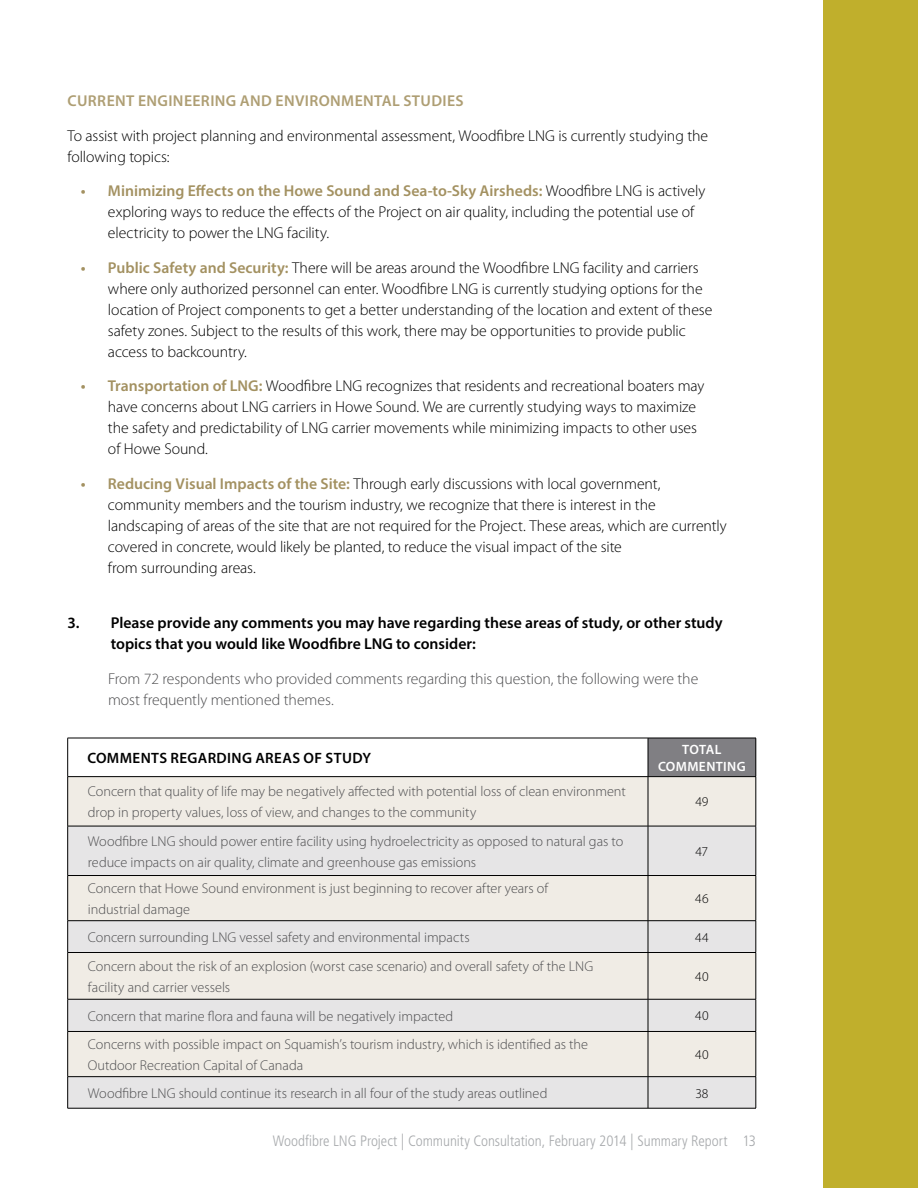
<style>
.page{position:relative;width:918px;height:1188px;background:#fff}
.page>*{position:absolute;margin:0;border:0;box-sizing:border-box;transform-origin:0 0}
.t1{font:300 15.75px/21px "Myriad Pro";letter-spacing:-.005em;color:#000}
.t2{font:600 15.75px/21px "Myriad Pro";color:#000}
.t3{font:300 15.75px/21px "Myriad Pro";letter-spacing:-.005em;color:#4d4d4f}
.t4{font:600 15.75px "Myriad Pro";letter-spacing:.025em;color:#ae9e73}
.t5{font:300 condensed 15px "Frutiger";letter-spacing:-.005em;color:#a8aaad}
.t6{font:600 15px "Myriad Pro";letter-spacing:.025em;color:#000}
.t7{font:300 14.25px/21px "Myriad Pro";letter-spacing:-.005em;color:#4d4d4f}
.t8{font:300 13.5px "Myriad Pro";letter-spacing:.015em;color:#000}
.t9{font:600 13.5px/16.5px "Myriad Pro";letter-spacing:.025em;color:#fff;text-align:center}
.s1{font-weight:600;color:#a39161}
.s2{font-size:16.5px}
</style>
<div class="page">
<div style="left:824px;top:0;width:94px;height:1188px;background:#c0af2c"></div>
<div style="left:648px;top:738px;width:108px;height:39px;background:#807f83"></div>
<div style="left:68px;top:777px;width:688px;height:49px;background:#f0ece5"></div>
<svg style="left:68px;top:827px;width:688px;height:281px;background:#e9e7e4"></svg>
<hr style="left:67px;top:826px;width:1px;height:49px;background:#000">
<hr style="left:648px;top:826px;width:1px;height:49px;background:#000">
<hr style="left:756px;top:826px;width:1px;height:49px;background:#000">
<hr style="left:68px;top:875px;width:580px;height:1px;background:#000">
<hr style="left:67px;top:876px;width:1px;height:45px;background:#000">
<hr style="left:648px;top:875px;width:108px;height:1px;background:#000">
<hr style="left:648px;top:876px;width:1px;height:45px;background:#000">
<hr style="left:756px;top:876px;width:1px;height:45px;background:#000">
<hr style="left:68px;top:920px;width:580px;height:1px;background:#000">
<hr style="left:67px;top:921px;width:1px;height:31px;background:#000">
<hr style="left:648px;top:920px;width:108px;height:1px;background:#000">
<hr style="left:648px;top:921px;width:1px;height:31px;background:#000">
<hr style="left:756px;top:921px;width:1px;height:31px;background:#000">
<hr style="left:68px;top:952px;width:580px;height:1px;background:#000">
<hr style="left:67px;top:953px;width:1px;height:46px;background:#000">
<hr style="left:648px;top:952px;width:108px;height:1px;background:#000">
<hr style="left:648px;top:953px;width:1px;height:46px;background:#000">
<hr style="left:756px;top:953px;width:1px;height:46px;background:#000">
<hr style="left:68px;top:999px;width:580px;height:1px;background:#000">
<hr style="left:67px;top:999px;width:1px;height:32px;background:#000">
<hr style="left:648px;top:999px;width:108px;height:1px;background:#000">
<hr style="left:648px;top:999px;width:1px;height:32px;background:#000">
<hr style="left:756px;top:999px;width:1px;height:32px;background:#000">
<hr style="left:68px;top:1031px;width:580px;height:1px;background:#000">
<hr style="left:67px;top:1032px;width:1px;height:44px;background:#000">
<hr style="left:648px;top:1031px;width:108px;height:1px;background:#000">
<hr style="left:648px;top:1032px;width:1px;height:44px;background:#000">
<hr style="left:756px;top:1032px;width:1px;height:44px;background:#000">
<hr style="left:68px;top:1076px;width:580px;height:1px;background:#000">
<hr style="left:67px;top:1077px;width:1px;height:31px;background:#000">
<hr style="left:648px;top:1076px;width:108px;height:1px;background:#000">
<hr style="left:648px;top:1077px;width:1px;height:31px;background:#000">
<hr style="left:756px;top:1077px;width:1px;height:31px;background:#000">
<hr style="left:68px;top:1108px;width:580px;height:1px;background:#000">
<hr style="left:648px;top:1108px;width:108px;height:1px;background:#000">
<hr style="left:67px;top:777px;width:1px;height:49px;background:#000">
<hr style="left:648px;top:777px;width:1px;height:49px;background:#000">
<hr style="left:756px;top:777px;width:1px;height:49px;background:#000">
<hr style="left:68px;top:826px;width:580px;height:1px;background:#000">
<hr style="left:648px;top:826px;width:108px;height:1px;background:#000">
<hr style="left:68px;top:738px;width:580px;height:1px;background:#000">
<hr style="left:67px;top:738px;width:1px;height:38px;background:#000">
<hr style="left:648px;top:738px;width:108px;height:1px;background:#000">
<hr style="left:648px;top:738px;width:1px;height:38px;background:#000">
<hr style="left:756px;top:738px;width:1px;height:38px;background:#000">
<hr style="left:68px;top:776px;width:580px;height:1px;background:#000">
<hr style="left:648px;top:776px;width:108px;height:1px;background:#000">
<p class="t4" style="left:68px;top:91px;width:398px">CURRENT ENGINEERING AND ENVIRONMENTAL STUDIES</p>
<p class="t1" style="left:67px;top:125px;width:642px">To assist with project planning and environmental assessment, Woodfibre LNG is currently studying the following topics:</p>
<p class="t1" style="left:108px;top:181px;width:599px;text-indent:-27px"><span class="s1">• Minimizing Effects on the Howe Sound and Sea-to-Sky Airsheds:</span> Woodfibre LNG is actively exploring ways to reduce the effects of the Project on air quality, including the potential use of electricity to power the LNG facility.</p>
<p class="t1" style="left:108px;top:257px;width:606px;text-indent:-27px"><span class="s1">• Public Safety and Security:</span> There will be areas around the Woodfibre LNG facility and carriers where only authorized personnel can enter. Woodfibre LNG is currently studying options for the location of Project components to get a better understanding of the location and extent of these safety zones. Subject to the results of this work, there may be opportunities to provide public access to backcountry.</p>
<p class="t1" style="left:108px;top:376px;width:598px;text-indent:-27px"><span class="s1">• Transportation of LNG:</span> Woodfibre LNG recognizes that residents and recreational boaters may have concerns about LNG carriers in Howe Sound. We are currently studying ways to maximize the safety and predictability of LNG carrier movements while minimizing impacts to other uses of Howe Sound.</p>
<p class="t1" style="left:108px;top:473px;width:620px;text-indent:-27px"><span class="s1">• Reducing Visual Impacts of the Site:</span> Through early discussions with local government, community members and the tourism industry, we recognize that there is interest in the landscaping of areas of the site that are not required for the Project. These areas, which are currently covered in concrete, would likely be planted, to reduce the visual impact of the site<br>from surrounding areas.</p>
<p class="t2" style="left:111px;top:612px;width:614px;text-indent:-43px">3. Please provide any comments you may have regarding these areas of study, or other study topics that you would like Woodfibre LNG to consider:</p>
<p class="t3" style="left:108px;top:668px;width:592px">From 72 respondents who provided comments regarding this question, the following were the most frequently mentioned themes.</p>
<p class="t6" style="left:87px;top:748px;width:285px">COMMENTS REGARDING AREAS OF STUDY</p>
<p class="t9" style="left:658px;top:741px;width:89px">TOTAL<br>COMMENTING</p>
<p class="t7" style="left:88px;top:781px;width:539px">Concern that quality of life may be negatively affected with potential loss of clean environment drop in property values, loss of view, and changes to the community</p>
<p class="t8" style="left:695px;top:794px;width:14px">49</p>
<p class="t7" style="left:88px;top:831px;width:537px">Woodfibre LNG should power entire facility using hydroelectricity as opposed to natural gas to reduce impacts on air quality, climate and greenhouse gas emissions</p>
<p class="t8" style="left:696px;top:844px;width:14px">47</p>
<p class="t7" style="left:88px;top:878px;width:462px">Concern that Howe Sound environment is just beginning to recover after years of industrial damage</p>
<p class="t8" style="left:695px;top:891px;width:15px">46</p>
<p class="t7" style="left:88px;top:927px;width:383px">Concern surrounding LNG vessel safety and environmental impacts</p>
<p class="t8" style="left:695px;top:930px;width:15px">44</p>
<p class="t7" style="left:88px;top:956px;width:507px">Concern about the risk of an explosion (worst case scenario) and overall safety of the LNG facility and carrier vessels</p>
<p class="t8" style="left:695px;top:969px;width:15px">40</p>
<p class="t7" style="left:88px;top:1006px;width:367px">Concern that marine flora and fauna will be negatively impacted</p>
<p class="t8" style="left:695px;top:1009px;width:15px">40</p>
<p class="t7" style="left:88px;top:1034px;width:502px">Concerns with possible impact on Squamish’s tourism industry, which is identified as the<br>Outdoor Recreation Capital of Canada</p>
<p class="t8" style="left:695px;top:1047px;width:15px">40</p>
<p class="t7" style="left:88px;top:1083px;width:461px">Woodfibre LNG should continue its research in all four of the study areas outlined</p>
<p class="t8" style="left:695px;top:1086px;width:15px">38</p>
<p class="t5" style="left:273px;top:1133px;width:485px">Woodfibre LNG Project <span class="s2">|</span> Community Consultation, February 2014 <span class="s2">|</span> Summary Report 13</p>
</div>
